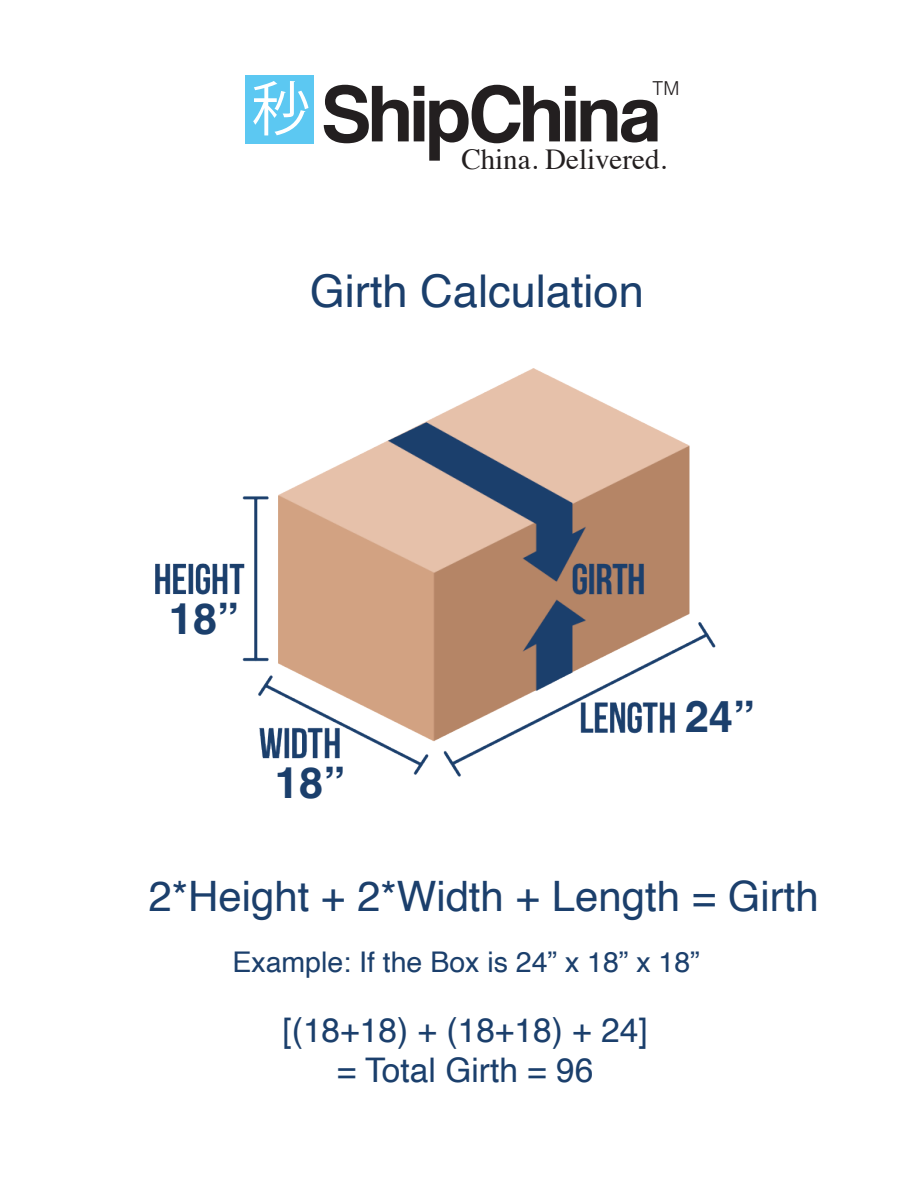
<style>
.page{position:relative;width:918px;height:1188px;background:#fff}
.page>*{position:absolute;margin:0;border:0;box-sizing:border-box;transform-origin:0 0}
.t1{font:82.65px "Coolvetica Rg";color:#231f20}
.t2{font:58.65px "Koz Go Pr 6 N";color:#fff}
.t3{font:45.15px "Helvetica";color:#1b3f6c}
.t4{font:700 43.5px "Helvetica";color:#1b3f6c}
.t5{font:42px "Helvetica";color:#1b3f6c}
.t6{font:33.9px/40.7px "Helvetica";color:#1b3f6c;text-align:center}
.t7{font:28.95px "Times";color:#231f20}
.t8{font:28.5px "Helvetica";color:#1b3f6c}
.t9{font:300 19.2px "Helvetica";color:#231f20}
</style>
<div class="page">
<img style="left:155px;top:368px;width:561px;height:408px">
<div style="left:245px;top:75px;width:69px;height:69px;background:#5cc8f2"></div>
<h2 class="t2" style="left:251px;top:76px;width:60px">秒</h2>
<p class="t9" style="left:653px;top:72px;width:28px">TM</p>
<h1 class="t1" style="left:323px;top:65px;width:338px">ShipChina</h1>
<p class="t7" style="left:461px;top:133px;width:207px">China. Delivered.</p>
<h3 class="t3" style="left:310px;top:257px;width:336px">Girth Calculation</h3>
<p class="t4" style="left:169px;top:592px;width:72px">18”</p>
<p class="t4" style="left:275px;top:757px;width:72px">18”</p>
<p class="t4" style="left:685px;top:690px;width:72px">24”</p>
<p class="t5" style="left:149px;top:864px;width:672px">2*Height + 2*Width + Length = Girth</p>
<p class="t8" style="left:232px;top:940px;width:469px">Example: If the Box is 24” x 18” x 18”</p>
<p class="t6" style="left:283px;top:1010px;width:367px">[(18+18) + (18+18) + 24] = Total Girth = 96</p>
</div>
